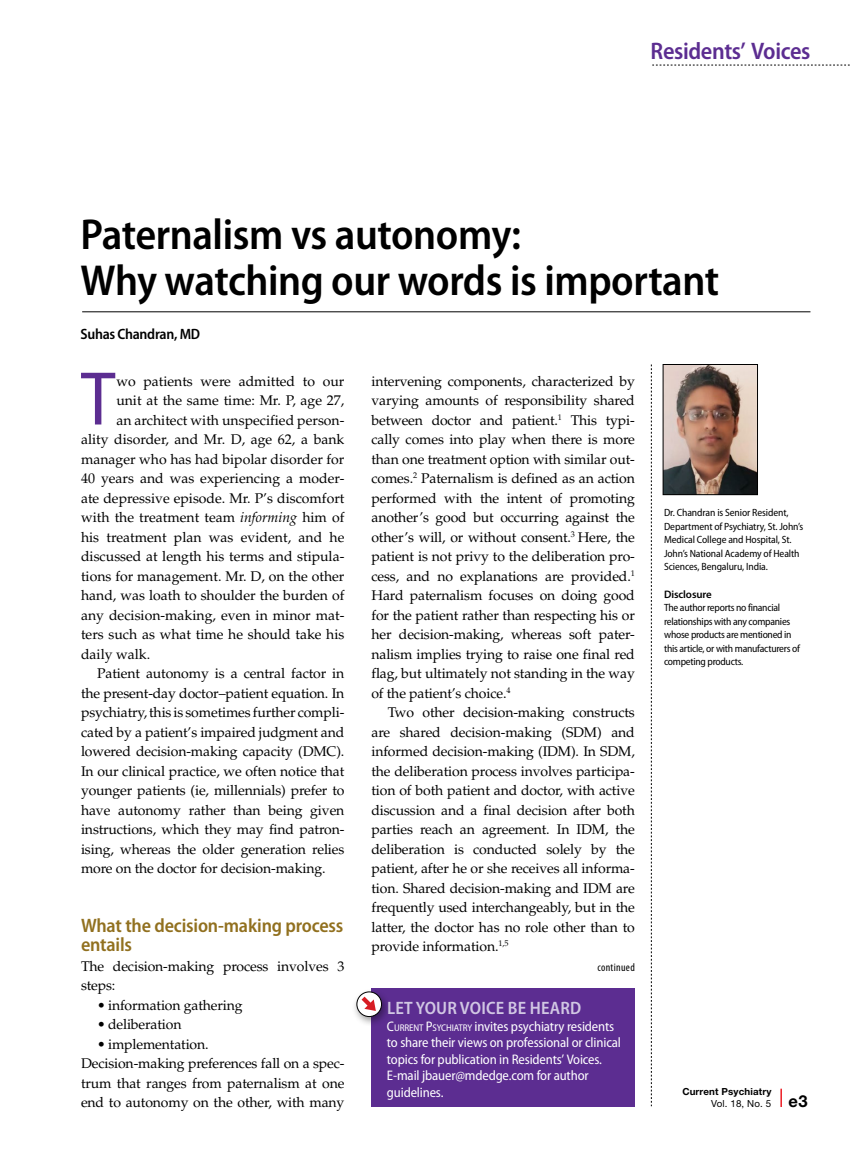
<style>
.page{position:relative;width:851px;height:1161px;background:#fff}
.page>*{position:absolute;margin:0;border:0;box-sizing:border-box;transform-origin:0 0}
.body_dropcap{font:semi-condensed 76.8px "Myriad Pro";color:#5c2d91}
.t1{font:600 semi-condensed 43.5px/46.5px "Myriad Pro";letter-spacing:-.01em;color:#000}
.t2{font:600 semi-condensed 24px "Myriad Pro";letter-spacing:-.015em;color:#5c2d91}
.sub2{font:600 semi-condensed 19.5px/19.5px "Myriad Pro";letter-spacing:-.01em;color:#91701f}
.t3{font:600 semi-condensed 18px "Myriad Pro";letter-spacing:.01em;color:#d1c7e3}
.t4{font:700 16.5px "Helvetica Neue LT Std";color:#000}
.bbody_byline{font:600 semi-condensed 15px "Myriad Pro";letter-spacing:-.02em;color:#000}
.body_indent{font:14.1px/19.5px "Palatino LT Std";letter-spacing:-.01em;color:#000;text-align:justify}
.body{font:14.1px/19.5px "Palatino LT Std";letter-spacing:-.01em;color:#000;text-align:justify}
.body_dropcap-2{font:14.1px "Palatino LT Std";color:#000}
.t5{font:semi-condensed 13.8px/16.5px "Myriad Pro";letter-spacing:-.01em;color:#fff}
.t6{font:condensed 11.25px "Myriad Pro";letter-spacing:.03em;color:#000}
.bbody_disclosure{font:600 10.8px "Myriad Pro";letter-spacing:-.01em;color:#000}
.body_af{font:semi-condensed 10.5px/13.5px "Myriad Pro";letter-spacing:-.01em;color:#000}
.disclosure{font:semi-condensed 10.5px/13.5px "Myriad Pro";letter-spacing:-.025em;color:#000}
.t7{font:700 9.75px "Helvetica Neue LT Std";letter-spacing:.015em;color:#000}
.t8{font:9.75px "Helvetica Neue LT Std";letter-spacing:.015em;color:#000}
.s1{font-style:italic}
.s2{font-style:inherit}
.s3{font-size:9.75px}
</style>
<div class="page">
<svg style="left:780px;top:1089px;width:1px;height:18px"></svg>
<svg style="left:651px;top:364px;width:1px;height:742px"></svg>
<hr style="left:82px;top:312px;width:728px;height:1px;background:#000">
<svg style="left:652px;top:65px;width:198px;height:1px"></svg>
<div style="left:371px;top:988px;width:263px;height:119px;background:#5c2d91"></div>
<div style="left:351px;top:988px;width:40px;height:39px;background:#000;opacity:.4"></div>
<svg style="left:357px;top:992px;width:24px;height:25px"></svg>
<div style="left:356px;top:991px;width:26px;height:26px;border:1px solid #000;border-radius:50%"></div>
<svg style="left:361px;top:997px;width:15px;height:14px"></svg>
<img style="left:665px;top:366px;width:90px;height:127px">
<div style="left:663px;top:364px;width:94px;height:131px;border:1px solid #000"></div>
<h3 class="t2" style="left:650px;top:35px;width:161px">Residents’ Voices</h3>
<p class="t1" style="left:81px;top:210px;width:640px">Paternalism vs autonomy:<br>Why watching our words is important</p>
<p class="bbody_byline" style="left:81px;top:324px;width:121px">Suhas Chandran, MD</p>
<p class="body_dropcap" style="left:81px;top:352px;width:36px">T</p>
<p class="body_dropcap-2" style="left:116px;top:372px;width:229px">wo patients were admitted to our</p>
<p class="body_dropcap-2" style="left:116px;top:392px;width:229px">unit at the same time: Mr. P, age 27,</p>
<p class="body_dropcap-2" style="left:116px;top:411px;width:229px">an architect with unspecified person-</p>
<p class="body_dropcap-2" style="left:81px;top:431px;width:265px">ality disorder, and Mr. D, age 62, a bank</p>
<p class="body_dropcap-2" style="left:81px;top:450px;width:265px">manager who has had bipolar disorder for</p>
<p class="body_dropcap-2" style="left:81px;top:470px;width:265px">40 years and was experiencing a moder-</p>
<p class="body_dropcap-2" style="left:81px;top:489px;width:265px">ate depressive episode. Mr. P’s discomfort</p>
<p class="body_dropcap-2" style="left:81px;top:509px;width:265px">with the treatment team <span class="s1">informing</span> him of</p>
<p class="body_dropcap-2" style="left:81px;top:528px;width:265px">his treatment plan was evident, and he</p>
<p class="body_dropcap-2" style="left:81px;top:548px;width:265px">discussed at length his terms and stipula-</p>
<p class="body_dropcap-2" style="left:81px;top:567px;width:265px">tions for management. Mr. D, on the other</p>
<p class="body_dropcap-2" style="left:81px;top:587px;width:265px">hand, was loath to shoulder the burden of</p>
<p class="body_dropcap-2" style="left:81px;top:606px;width:265px">any decision-making, even in minor mat-</p>
<p class="body_dropcap-2" style="left:81px;top:626px;width:265px">ters such as what time he should take his</p>
<p class="body_dropcap-2" style="left:81px;top:645px;width:71px">daily walk.</p>
<p class="body_indent" style="left:81px;top:664px;width:265px;text-indent:16px">Patient autonomy is a central factor in the present-day doctor–patient equation. In psychiatry, this is sometimes further compli&shy;cated by a patient’s impaired judgment and lowered decision-making capacity (DMC).<br>In our clinical practice, we often notice that younger patients (ie, millennials) prefer to have autonomy rather than being given instructions, which they may find patron&shy;ising, whereas the older generation relies more on the doctor for decision-making.</p>
<p class="sub2" style="left:81px;top:915px;width:264px">What the decision-making process entails</p>
<p class="body" style="left:81px;top:956px;width:265px">The decision-making process involves 3 steps:</p>
<p class="body" style="left:97px;top:995px;width:147px">• information gathering</p>
<p class="body" style="left:97px;top:1015px;width:86px">• deliberation</p>
<p class="body" style="left:97px;top:1034px;width:113px">• implementation.</p>
<p class="body" style="left:81px;top:1054px;width:265px">Decision-making preferences fall on a spec&shy;trum that ranges from paternalism at one end to autonomy on the other, with many</p>
<p class="body" style="left:371px;top:371px;width:265px">intervening components, characterized by varying amounts of responsibility shared between doctor and patient.<sup>1</sup> This typi&shy;cally comes into play when there is more than one treatment option with similar out&shy;comes.<sup>2</sup> Paternalism is defined as an action performed with the intent of promoting another’s good but occurring against the other’s will, or without consent.<sup>3</sup> Here, the patient is not privy to the deliberation pro&shy;cess, and no explanations are provided.<sup>1<br></sup>Hard paternalism focuses on doing good for the patient rather than respecting his or her decision-making, whereas soft pater&shy;nalism implies trying to raise one final red flag, but ultimately not standing in the way of the patient’s choice.<sup>4</sup></p>
<p class="body_indent" style="left:371px;top:703px;width:265px;text-indent:16px">Two other decision-making constructs are shared decision-making (SDM) and informed decision-making (IDM). In SDM, the deliberation process involves participa&shy;tion of both patient and doctor, with active discussion and a final decision after both parties reach an agreement. In IDM, the deliberation is conducted solely by the patient, after he or she receives all informa&shy;tion. Shared decision-making and IDM are frequently used interchangeably, but in the latter, the doctor has no role other than to provide information.<sup>1,5</sup></p>
<p class="t6" style="left:597px;top:960px;width:39px">continued</p>
<p class="t3" style="left:387px;top:997px;width:196px">LET YOUR VOICE BE HEARD</p>
<p class="t5" style="left:387px;top:1018px;width:235px"><span class="s2">C</span><span class="s3">URRENT</span> <span class="s2">P</span><span class="s3">SYCHIATRY</span> invites psychiatry residents to share their views on professional or clinical topics for publication in Residents’ Voices.<br>E-mail jbauer@mdedge.com for author guidelines.</p>
<p class="body_af" style="left:664px;top:506px;width:141px">Dr. Chandran is Senior Resident, Department of Psychiatry, St. John’s Medical College and Hospital, St.<br>John’s National Academy of Health Sciences, Bengaluru, India.</p>
<p class="bbody_disclosure" style="left:664px;top:587px;width:49px">Disclosure</p>
<p class="disclosure" style="left:664px;top:601px;width:137px">The author reports no financial relationships with any companies whose products are mentioned in this article, or with manufacturers of competing products.</p>
<p class="t7" style="left:682px;top:1085px;width:90px">Current Psychiatry</p>
<p class="t8" style="left:711px;top:1098px;width:62px">Vol. 18, No. 5</p>
<p class="t4" style="left:788px;top:1091px;width:20px">e3</p>
</div>
